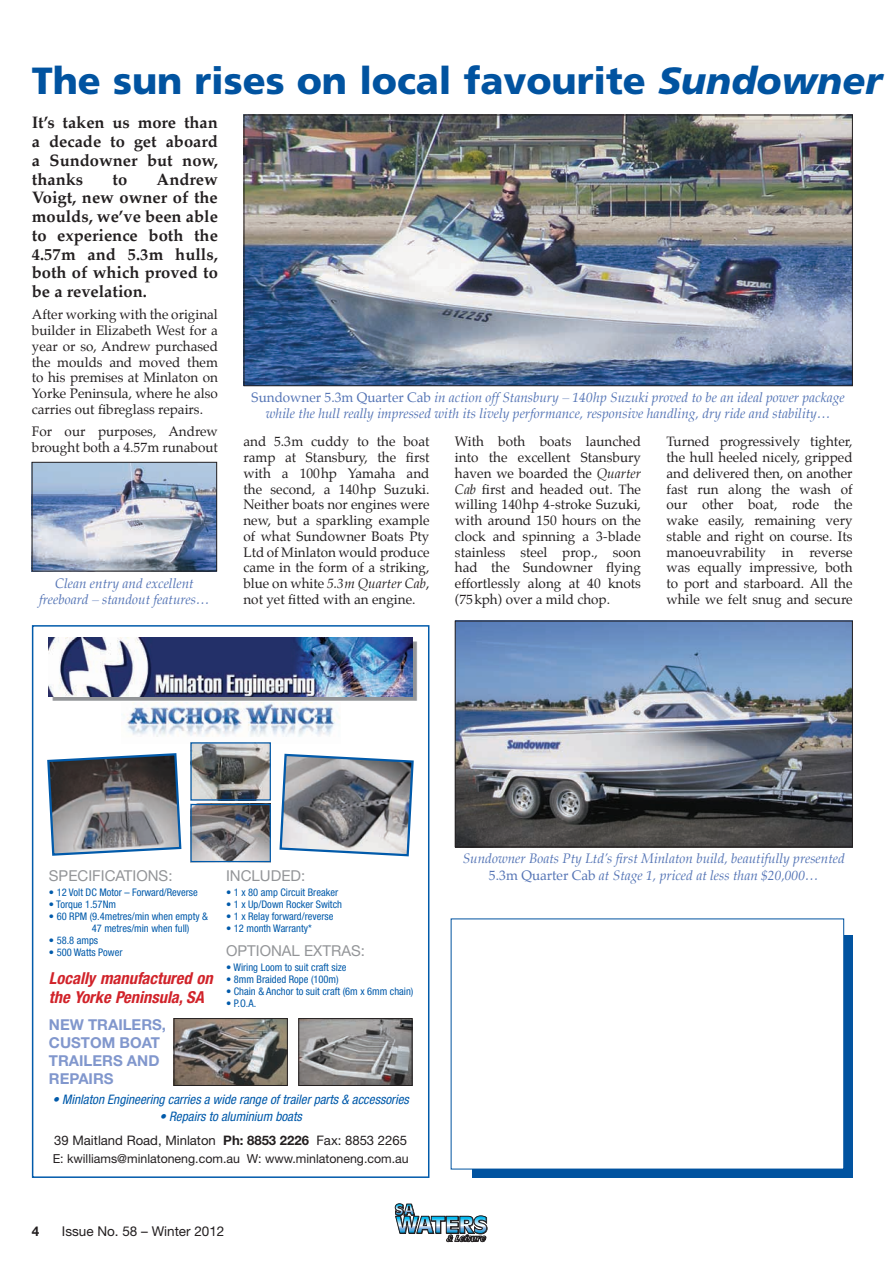
<style>
.page{position:relative;width:893px;height:1263px;background:#fff}
.page>*{position:absolute;margin:0;border:0;box-sizing:border-box;transform-origin:0 0}
.t1{font:900 37.8px "Frutiger";color:#0153a0}
.t2{font:700 16.5px/18.8px "Palatino";color:#231f20;text-align:justify}
.t3{font:italic 700 condensed 16.5px/19.5px "Helvetica Neue";color:#d1232a}
.t4{font:700 15px/18px "Helvetica Neue";color:#8197cd}
.t5{font:15px "Helvetica Neue";color:#939598}
.t6{font:13.5px/15.8px "Palatino";color:#231f20;text-align:justify}
.t7{font:italic 13.5px/16.2px "Palatino";color:#5474b5;text-align:center}
.t8{font:13.5px "Helvetica Neue";color:#231f20}
.t9{font:700 13.5px "Helvetica Neue";color:#231f20}
.t10{font:13.2px/24px "Helvetica Neue";color:#231f20;text-align:center}
.t11{font:italic condensed 13.2px "Helvetica Neue";color:#015aaa}
.t12{font:12.3px "Helvetica Neue";color:#231f20}
.t13{font:condensed 10.5px/12px "Helvetica Neue";color:#015aaa}
.s1{font-style:italic}
.s2{font-style:normal}
.s3{font-style:italic;font-stretch:condensed;color:#015aaa}
.s4{font-weight:700}
</style>
<div class="page">
<svg style="left:395px;top:1203px;width:92px;height:39px"></svg>
<div style="left:472px;top:935px;width:381px;height:243px;background:#0153a0"></div>
<div style="left:451px;top:919px;width:393px;height:250px;background:#fff"></div>
<img style="left:457px;top:623px;width:394px;height:222px">
<div style="left:455px;top:621px;width:398px;height:226px;border:1px solid #231f20"></div>
<img style="left:34px;top:464px;width:181px;height:105px">
<div style="left:32px;top:462px;width:185px;height:109px;border:1px solid #231f20"></div>
<img style="left:246px;top:117px;width:605px;height:267px">
<div style="left:244px;top:115px;width:609px;height:271px;border:1px solid #231f20"></div>
<div style="left:32px;top:625px;width:397px;height:553px;border:2px solid #015aaa"></div>
<img style="left:52px;top:641px;width:365px;height:60px">
<img style="left:49px;top:638px;width:363px;height:58px">
<img style="left:121px;top:702px;width:219px;height:35px">
<img style="left:192px;top:744px;width:77px;height:54px">
<div style="left:190px;top:742px;width:81px;height:58px;border:1px solid #015aaa"></div>
<img style="left:192px;top:806px;width:77px;height:54px">
<div style="left:190px;top:804px;width:81px;height:58px;border:1px solid #015aaa"></div>
<svg style="left:47px;top:753px;width:135px;height:103px;background:#797d84"></svg>
<svg style="left:279px;top:753px;width:135px;height:104px;background:#959ba3"></svg>
<img style="left:176px;top:1020px;width:110px;height:64px">
<div style="left:174px;top:1018px;width:114px;height:68px;border:1px solid #231f20"></div>
<img style="left:300px;top:1020px;width:110px;height:64px">
<div style="left:298px;top:1018px;width:114px;height:68px;border:1px solid #231f20"></div>
<h1 class="t1" style="left:32px;top:58px;width:852px">The sun rises on local favourite <span class="s1">Sundowner</span></h1>
<p class="t2" style="left:32px;top:115px;width:188px">It’s taken us more than a decade to get aboard a Sundowner but now, thanks</p>
<p class="t2" style="left:32px;top:171px;width:188px;text-indent:125px">Andrew Voigt, new owner of the moulds, we’ve been able to experience both the 4.57m and 5.3m hulls, both of which proved to be a revelation.</p>
<p class="t6" style="left:32px;top:308px;width:188px">After working with the original builder in Elizabeth West for a year or so, Andrew purchased the moulds and moved them to his premises at Minlaton on Yorke Peninsula, where he also carries out fibreglass repairs.</p>
<p class="t6" style="left:32px;top:425px;width:188px">For our purposes, Andrew brought both a 4.57m runabout</p>
<p class="t6" style="left:243px;top:435px;width:188px">and 5.3m cuddy to the boat ramp at Stansbury, the first with a 100hp Yamaha and the second, a 140hp Suzuki.<br>Neither boats nor engines were new, but a sparkling example of what Sundowner Boats Pty Ltd of Minlaton would produce came in the form of a striking, blue on white <span class="s1">5.3m Quarter Cab</span>, not yet fitted with an engine.</p>
<p class="t6" style="left:455px;top:435px;width:188px">With both boats launched into the excellent Stansbury haven we boarded the <span class="s1">Quarter Cab</span> first and headed out. The willing 140hp 4-stroke Suzuki, with around 150 hours on the clock and spinning a 3-blade stainless steel prop., soon had the Sundowner flying effortlessly along at 40 knots (75kph) over a mild chop.</p>
<p class="t6" style="left:666px;top:435px;width:188px">Turned progressively tighter, the hull heeled nicely, gripped and delivered then, on another fast run along the wash of our other boat, rode the wake easily, remaining very stable and right on course. Its manoeuvrability in reverse was equally impressive, both to port and starboard. All the while we felt snug and secure</p>
<p class="t2" style="left:113px;top:171px;width:16px">to</p>
<p class="t7" style="left:252px;top:391px;width:595px"><span class="s2">Sundowner 5.3m Quarter Cab</span> in action off Stansbury – 140hp Suzuki proved to be an ideal power package while the hull really impressed with its lively performance, responsive handling, dry ride and stability…</p>
<p class="t7" style="left:39px;top:576px;width:172px">Clean entry and excellent freeboard – standout features…</p>
<p class="t5" style="left:49px;top:867px;width:125px">SPECIFICATIONS:</p>
<p class="t13" style="left:49px;top:886px;width:150px">• 12 Volt DC Motor – Forward/Reverse</p>
<p class="t13" style="left:49px;top:898px;width:69px">• Torque 1.57Nm</p>
<p class="t13" style="left:92px;top:910px;width:118px;text-indent:-43px">• 60 RPM (9.4metres/min when empty &amp;<br>47 metres/min when full)</p>
<p class="t13" style="left:49px;top:934px;width:51px">• 58.8 amps</p>
<p class="t13" style="left:49px;top:946px;width:75px">• 500 Watts Power</p>
<p class="t3" style="left:49px;top:968px;width:165px">Locally manufactured on the Yorke Peninsula, SA</p>
<p class="t5" style="left:226px;top:867px;width:81px">INCLUDED:</p>
<p class="t13" style="left:226px;top:886px;width:114px">• 1 x 80 amp Circuit Breaker</p>
<p class="t13" style="left:226px;top:898px;width:117px">• 1 x Up/Down Rocker Switch</p>
<p class="t13" style="left:226px;top:910px;width:109px">• 1 x Relay forward/reverse</p>
<p class="t13" style="left:226px;top:922px;width:87px">• 12 month Warranty*</p>
<p class="t5" style="left:226px;top:942px;width:140px">OPTIONAL EXTRAS:</p>
<p class="t13" style="left:226px;top:961px;width:122px">• Wiring Loom to suit craft size</p>
<p class="t13" style="left:226px;top:973px;width:114px">• 8mm Braided Rope (100m)</p>
<p class="t13" style="left:226px;top:985px;width:189px">• Chain &amp; Anchor to suit craft (6m x 6mm chain)</p>
<p class="t13" style="left:226px;top:997px;width:32px">• P.O.A.</p>
<p class="t4" style="left:49px;top:1016px;width:119px">NEW TRAILERS,<br>CUSTOM BOAT<br>TRAILERS AND<br>REPAIRS</p>
<p class="t11" style="left:52px;top:1092px;width:358px">• Minlaton Engineering carries a wide range of trailer parts &amp; accessories</p>
<p class="t10" style="left:54px;top:1104px;width:354px"><span class="s3">• Repairs to aluminium boats<br></span>39 Maitland Road, Minlaton <span class="s4">Ph: 8853 2226</span> Fax: 8853 2265</p>
<p class="t12" style="left:53px;top:1151px;width:358px">E: kwilliams@minlatoneng.com.au W: www.minlatoneng.com.au</p>
<p class="t9" style="left:32px;top:1222px;width:9px">4</p>
<p class="t8" style="left:62px;top:1223px;width:164px">Issue No. 58 – Winter 2012</p>
<p class="t7" style="left:463px;top:852px;width:384px">Sundowner Boats Pty Ltd’s first Minlaton build, beautifully presented<br><span class="s2">5.3m Quarter Cab</span> at Stage 1, priced at less than $20,000…</p>
</div>
